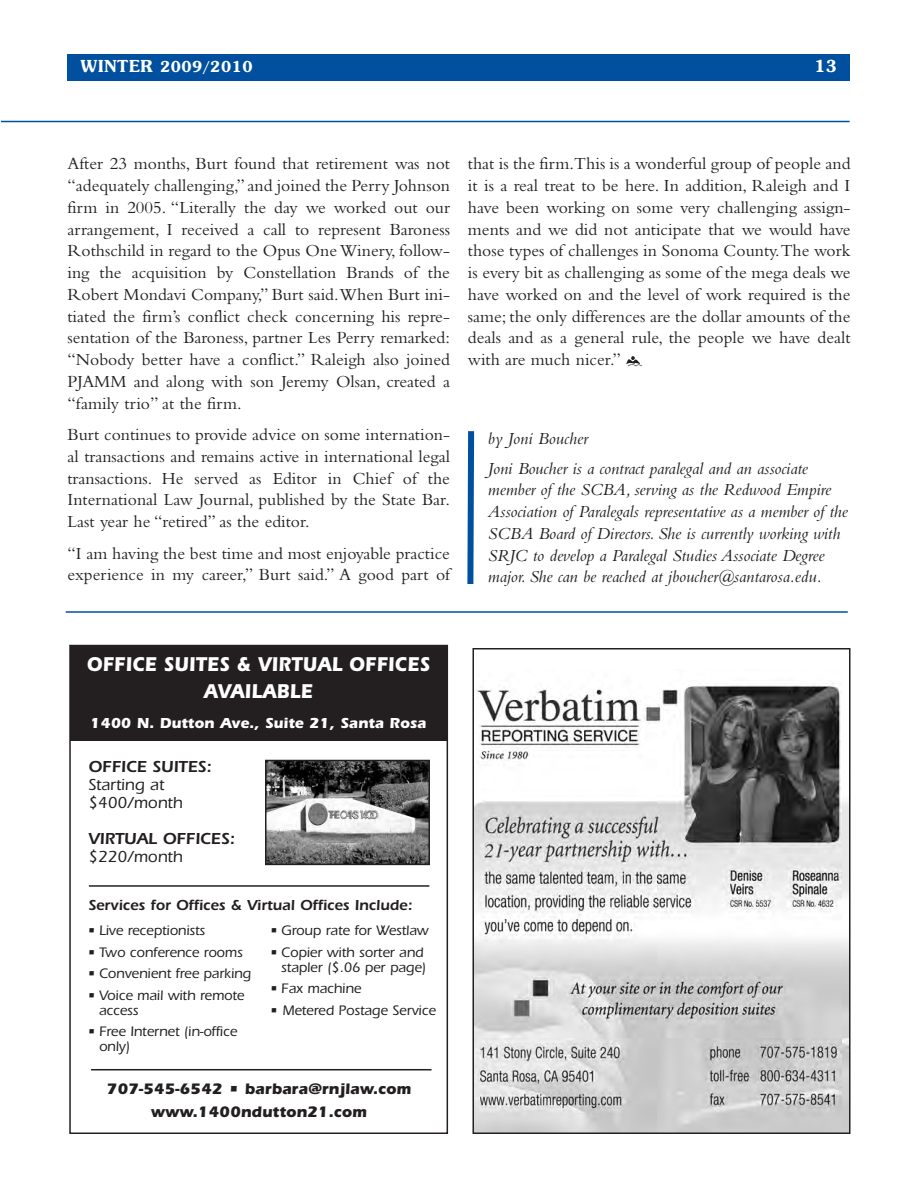
<style>
.page{position:relative;width:918px;height:1188px;background:#fff}
.page>*{position:absolute;margin:0;border:0;box-sizing:border-box;transform-origin:0 0}
.t1{font:700 20.7px/27px "Itc Eras";letter-spacing:.02em;color:#fff;text-align:center;scale:.87 1}
.t2{font:17.7px/21.8px "Bembo";color:#231f20;text-align:justify}
.t3{font:italic 17.7px/21.8px "Bembo";letter-spacing:-.005em;color:#231f20}
.t4{font:500 16.5px/18px "Itc Eras";color:#231f20}
.t5{font:600 16.5px "Itc Eras";color:#231f20}
.t6{font:600 16.5px "Souvenir";color:#fff}
.t7{font:700 15.75px/22.5px "Itc Eras";color:#231f20;text-align:center}
.t8{font:600 15px "Itc Eras";color:#231f20}
.t9{font:700 15px "Itc Eras";color:#fff}
.t10{font:600 15px "Souvenir";letter-spacing:.035em;color:#fff}
.t11{font:500 14.25px/15px "Itc Eras";letter-spacing:-.005em;color:#231f20}
.s1{font-size:16.5px}
</style>
<div class="page">
<div style="left:68px;top:54px;width:782px;height:27px;background:#01509f"></div>
<hr style="left:1px;top:121px;width:849px;height:1px;background:#01509f">
<svg style="left:467px;top:431px;width:8px;height:153px"></svg>
<div style="left:70px;top:645px;width:378px;height:96px;background:#231f20"></div>
<hr style="left:91px;top:1069px;width:341px;height:1px;background:#231f20">
<hr style="left:89px;top:885px;width:340px;height:2px;background:#231f20">
<img style="left:268px;top:763px;width:159px;height:99px">
<div style="left:265px;top:760px;width:165px;height:105px;border:2px solid #231f20"></div>
<svg style="left:626px;top:356px;width:16px;height:10px"></svg>
<img style="left:475px;top:683px;width:372px;height:448px">
<div style="left:472px;top:648px;width:378px;height:486px;border:2px solid #231f20"></div>
<hr style="left:66px;top:611px;width:782px;height:2px;background:#01509f">
<p class="t10" style="left:81px;top:61px;width:173px"><span class="s1">WINTER</span> 2009/2010</p>
<p class="t6" style="left:814px;top:60px;width:24px">13</p>
<p class="t2" style="left:68px;top:155px;width:384px">After 23 months, Burt found that retirement was not “adequately challenging,” and joined the Perry Johnson firm in 2005. “Literally the day we worked out our arrangement, I received a call to represent Baroness Rothschild in regard to the Opus One Winery, follow&shy;ing the acquisition by Constellation Brands of the Robert Mondavi Company,” Burt said.When Burt ini&shy;tiated the firm’s conflict check concerning his repre&shy;sentation of the Baroness, partner Les Perry remarked: “Nobody better have a conflict.” Raleigh also joined PJAMM and along with son Jeremy Olsan, created a “family trio” at the firm.</p>
<p class="t2" style="left:68px;top:425px;width:384px">Burt continues to provide advice on some internation&shy;al transactions and remains active in international legal transactions. He served as Editor in Chief of the International Law Journal, published by the State Bar.<br>Last year he “retired” as the editor.</p>
<p class="t2" style="left:68px;top:544px;width:384px">“I am having the best time and most enjoyable practice experience in my career,” Burt said.” A good part of</p>
<p class="t2" style="left:468px;top:155px;width:384px">that is the firm.This is a wonderful group of people and it is a real treat to be here. In addition, Raleigh and I have been working on some very challenging assign&shy;ments and we did not anticipate that we would have those types of challenges in Sonoma County.The work is every bit as challenging as some of the mega deals we have worked on and the level of work required is the same; the only differences are the dollar amounts of the deals and as a general rule, the people we have dealt with are much nicer.”</p>
<p class="t3" style="left:488px;top:426px;width:322px;line-height:29.2px">by Joni Boucher<br>Joni Boucher is a contract paralegal and an associate</p>
<p class="t3" style="left:488px;top:481px;width:361px">member of the SCBA, serving as the Redwood Empire Association of Paralegals representative as a member of the SCBA Board of Directors. She is currently working with SRJC to develop a Paralegal Studies Associate Degree major. She can be reached at jboucher@santarosa.edu.</p>
<p class="t1" style="left:87px;top:653px;width:396px">OFFICE SUITES &amp; VIRTUAL OFFICES<br>AVAILABLE</p>
<p class="t9" style="left:90px;top:718px;width:338px">1400 N. Dutton Ave., Suite 21, Santa Rosa</p>
<p class="t5" style="left:88px;top:761px;width:125px">OFFICE SUITES:</p>
<p class="t4" style="left:88px;top:778px;width:96px">Starting at $400/month</p>
<p class="t5" style="left:88px;top:833px;width:148px">VIRTUAL OFFICES:</p>
<p class="t4" style="left:88px;top:850px;width:96px">$220/month</p>
<p class="t8" style="left:88px;top:900px;width:326px">Services for Offices &amp; Virtual Offices Include:</p>
<p class="t11" style="left:87px;top:925px;width:119px">• Live receptionists</p>
<p class="t11" style="left:87px;top:946px;width:157px">• Two conference rooms</p>
<p class="t11" style="left:87px;top:968px;width:165px">• Convenient free parking</p>
<p class="t11" style="left:99px;top:989px;width:147px;text-indent:-12px">• Voice mail with remote access</p>
<p class="t11" style="left:99px;top:1026px;width:140px;text-indent:-12px">• Free Internet (in-office only)</p>
<p class="t11" style="left:270px;top:925px;width:161px">• Group rate for Westlaw</p>
<p class="t11" style="left:270px;top:946px;width:158px;text-align:right">• Copier with sorter and stapler ($.06 per page)</p>
<p class="t11" style="left:270px;top:983px;width:93px">• Fax machine</p>
<p class="t11" style="left:270px;top:1004px;width:168px">• Metered Postage Service</p>
<p class="t7" style="left:107px;top:1080px;width:306px">707-545-6542 • barbara@rnjlaw.com www.1400ndutton21.com</p>
</div>
